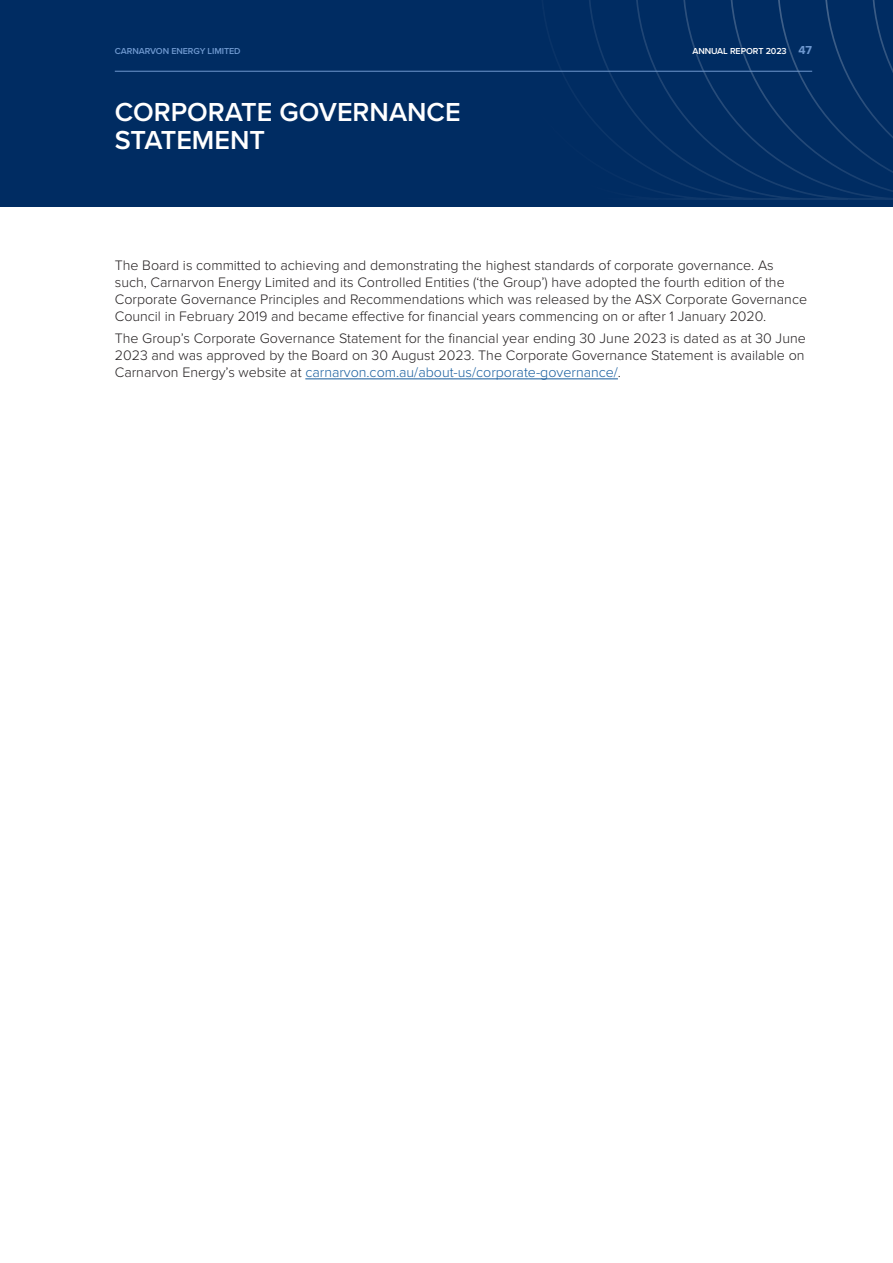
<style>
.page{position:relative;width:893px;height:1263px;background:#fff}
.page>*{position:absolute;margin:0;border:0;box-sizing:border-box;transform-origin:0 0}
.t1{font:600 27px/28.5px "Proxima Nova";color:#fff}
.t2{font:300 14.25px/17.1px "Proxima Nova";color:#231f20}
.t3{font:600 9px "Proxima Nova";letter-spacing:-.01em;color:#6e98cf}
.t4{font:600 9px "Proxima Nova";letter-spacing:-.01em;color:#fff}
.s1{font-weight:700;font-size:12px;color:#6e98cf}
.s2{color:#175d9e}
</style>
<div class="page">
<hr style="left:305px;top:379px;width:313px;height:1px;background:#175d9e">
<div style="left:0;top:0;width:893px;height:206px;background:#002c62"></div>
<svg style="left:398px;top:0;width:495px;height:200px"></svg>
<hr style="left:115px;top:71px;width:697px;height:1px;background:#6e98cf">
<p class="t3" style="left:115px;top:44px;width:127px">CARNARVON ENERGY LIMITED</p>
<p class="t4" style="left:692px;top:44px;width:121px">ANNUAL REPORT 2023 <span class="s1">47</span></p>
<h1 class="t1" style="left:115px;top:97px;width:347px">CORPORATE GOVERNANCE<br>STATEMENT</h1>
<p class="t2" style="left:115px;top:257px;width:694px">The Board is committed to achieving and demonstrating the highest standards of corporate governance. As such, Carnarvon Energy Limited and its Controlled Entities (‘the Group’) have adopted the fourth edition of the Corporate Governance Principles and Recommendations which was released by the ASX Corporate Governance Council in February 2019 and became effective for financial years commencing on or after 1 January 2020.</p>
<p class="t2" style="left:115px;top:330px;width:692px;text-align:justify">The Group’s Corporate Governance Statement for the financial year ending 30 June 2023 is dated as at 30 June 2023 and was approved by the Board on 30 August 2023. The Corporate Governance Statement is available on Carnarvon Energy’s website at <span class="s2">carnarvon.com.au/about-us/corporate-governance/</span>.</p>
</div>
